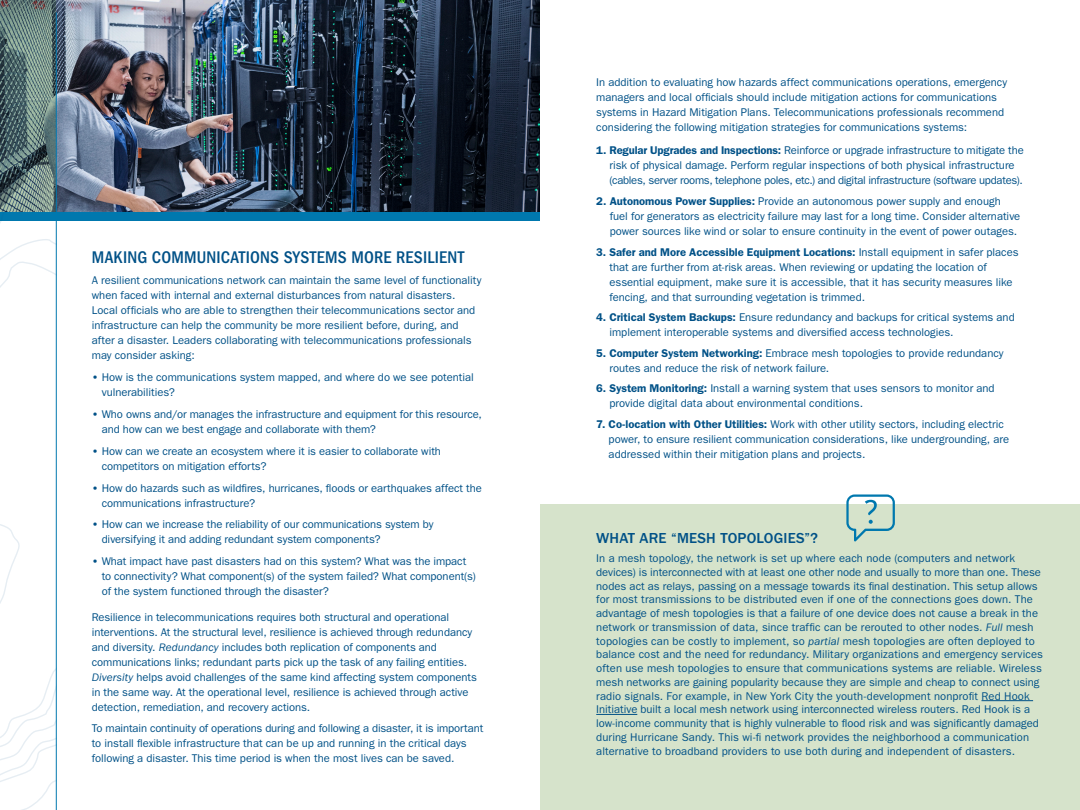
<style>
.page{position:relative;width:1080px;height:810px;background:#fff}
.page>*{position:absolute;margin:0;border:0;box-sizing:border-box;transform-origin:0 0}
.t1{font:500 condensed 17.5px "ITC Franklin Gothic Std";letter-spacing:.01em;color:#005187}
.t2{font:500 15px "ITC Franklin Gothic Std";letter-spacing:.01em;color:#005187}
.t3{font:11.25px/15px "ITC Franklin Gothic Std";color:#005187}
.s1{font-weight:600}
.s2{font-style:italic}
</style>
<div class="page">
<img style="left:56px;top:0;width:484px;height:212px">
<div style="left:540px;top:504px;width:540px;height:306px;background:#d6e3cb"></div>
<hr style="left:981px;top:700px;width:52px;height:1px;background:#005187">
<hr style="left:596px;top:714px;width:41px;height:1px;background:#005187">
<div style="left:0;top:212px;width:540px;height:8px;background:#0078ae"></div>
<svg style="left:846px;top:494px;width:49px;height:47px"></svg>
<svg style="left:0;top:0;width:56px;height:410px"></svg>
<svg style="left:0;top:410px;width:56px;height:400px"></svg>
<hr style="left:56px;top:12px;width:1px;height:798px;background:#0078ae">
<h2 class="t1" style="left:92px;top:248px;width:374px">MAKING COMMUNICATIONS SYSTEMS MORE RESILIENT</h2>
<p class="t3" style="left:92px;top:273px;width:391px">A resilient communications network can maintain the same level of functionality when faced with internal and external disturbances from natural disasters.<br>Local officials who are able to strengthen their telecommunications sector and infrastructure can help the community be more resilient before, during, and after a disaster. Leaders collaborating with telecommunications professionals may consider asking:</p>
<p class="t3" style="left:102px;top:370px;width:374px;text-indent:-10px"><span class="s1">•</span> How is the communications system mapped, and where do we see potential vulnerabilities?</p>
<p class="t3" style="left:102px;top:407px;width:382px;text-indent:-10px"><span class="s1">•</span> Who owns and/or manages the infrastructure and equipment for this resource, and how can we best engage and collaborate with them?</p>
<p class="t3" style="left:102px;top:443px;width:341px;text-indent:-10px"><span class="s1">•</span> How can we create an ecosystem where it is easier to collaborate with competitors on mitigation efforts?</p>
<p class="t3" style="left:102px;top:480px;width:382px;text-indent:-10px"><span class="s1">•</span> How do hazards such as wildfires, hurricanes, floods or earthquakes affect the communications infrastructure?</p>
<p class="t3" style="left:102px;top:517px;width:333px;text-indent:-10px"><span class="s1">•</span> How can we increase the reliability of our communications system by diversifying it and adding redundant system components?</p>
<p class="t3" style="left:102px;top:554px;width:376px;text-indent:-10px"><span class="s1">•</span> What impact have past disasters had on this system? What was the impact to connectivity? What component(s) of the system failed? What component(s) of the system functioned through the disaster?</p>
<p class="t3" style="left:92px;top:610px;width:387px">Resilience in telecommunications requires both structural and operational interventions. At the structural level, resilience is achieved through redundancy and diversity. <span class="s2">Redundancy</span> includes both replication of components and communications links; redundant parts pick up the task of any failing entities.<br><span class="s2">Diversity</span> helps avoid challenges of the same kind affecting system components in the same way. At the operational level, resilience is achieved through active detection, remediation, and recovery actions.</p>
<p class="t3" style="left:92px;top:721px;width:393px">To maintain continuity of operations during and following a disaster, it is important to install flexible infrastructure that can be up and running in the critical days following a disaster. This time period is when the most lives can be saved.</p>
<p class="t3" style="left:596px;top:75px;width:412px">In addition to evaluating how hazards affect communications operations, emergency managers and local officials should include mitigation actions for communications systems in Hazard Mitigation Plans. Telecommunications professionals recommend considering the following mitigation strategies for communications systems:</p>
<p class="t3" style="left:610px;top:143px;width:416px;text-indent:-13px"><span class="s1">1. Regular Upgrades and Inspections:</span> Reinforce or upgrade infrastructure to mitigate the risk of physical damage. Perform regular inspections of both physical infrastructure (cables, server rooms, telephone poles, etc.) and digital infrastructure (software updates).</p>
<p class="t3" style="left:610px;top:194px;width:412px;text-indent:-13px"><span class="s1">2. Autonomous Power Supplies:</span> Provide an autonomous power supply and enough fuel for generators as electricity failure may last for a long time. Consider alternative power sources like wind or solar to ensure continuity in the event of power outages.</p>
<p class="t3" style="left:609px;top:244px;width:411px;text-indent:-13px"><span class="s1">3. Safer and More Accessible Equipment Locations:</span> Install equipment in safer places that are further from at-risk areas. When reviewing or updating the location of essential equipment, make sure it is accessible, that it has security measures like fencing, and that surrounding vegetation is trimmed.</p>
<p class="t3" style="left:609px;top:310px;width:407px;text-indent:-13px"><span class="s1">4. Critical System Backups:</span> Ensure redundancy and backups for critical systems and implement interoperable systems and diversified access technologies.</p>
<p class="t3" style="left:609px;top:346px;width:396px;text-indent:-13px"><span class="s1">5. Computer System Networking:</span> Embrace mesh topologies to provide redundancy routes and reduce the risk of network failure.</p>
<p class="t3" style="left:609px;top:381px;width:387px;text-indent:-13px"><span class="s1">6. System Monitoring:</span> Install a warning system that uses sensors to monitor and provide digital data about environmental conditions.</p>
<p class="t3" style="left:609px;top:417px;width:402px;text-indent:-12px"><span class="s1">7. Co-location with Other Utilities:</span> Work with other utility sectors, including electric power, to ensure resilient communication considerations, like undergrounding, are addressed within their mitigation plans and projects.</p>
<p class="t2" style="left:596px;top:529px;width:223px">WHAT ARE “MESH TOPOLOGIES”?</p>
<p class="t3" style="left:596px;top:551px;width:448px;line-height:13.8px">In a mesh topology, the network is set up where each node (computers and network devices) is interconnected with at least one other node and usually to more than one. These nodes act as relays, passing on a message towards its final destination. This setup allows for most transmissions to be distributed even if one of the connections goes down. The advantage of mesh topologies is that a failure of one device does not cause a break in the network or transmission of data, since traffic can be rerouted to other nodes. <span class="s2">Full</span> mesh topologies can be costly to implement, so <span class="s2">partial</span> mesh topologies are often deployed to balance cost and the need for redundancy. Military organizations and emergency services often use mesh topologies to ensure that communications systems are reliable. Wireless mesh networks are gaining popularity because they are simple and cheap to connect using radio signals. For example, in New York City the youth-development nonprofit Red Hook Initiative built a local mesh network using interconnected wireless routers. Red Hook is a low-income community that is highly vulnerable to flood risk and was significantly damaged during Hurricane Sandy. This wi-fi network provides the neighborhood a communication alternative to broadband providers to use both during and independent of disasters.</p>
</div>
